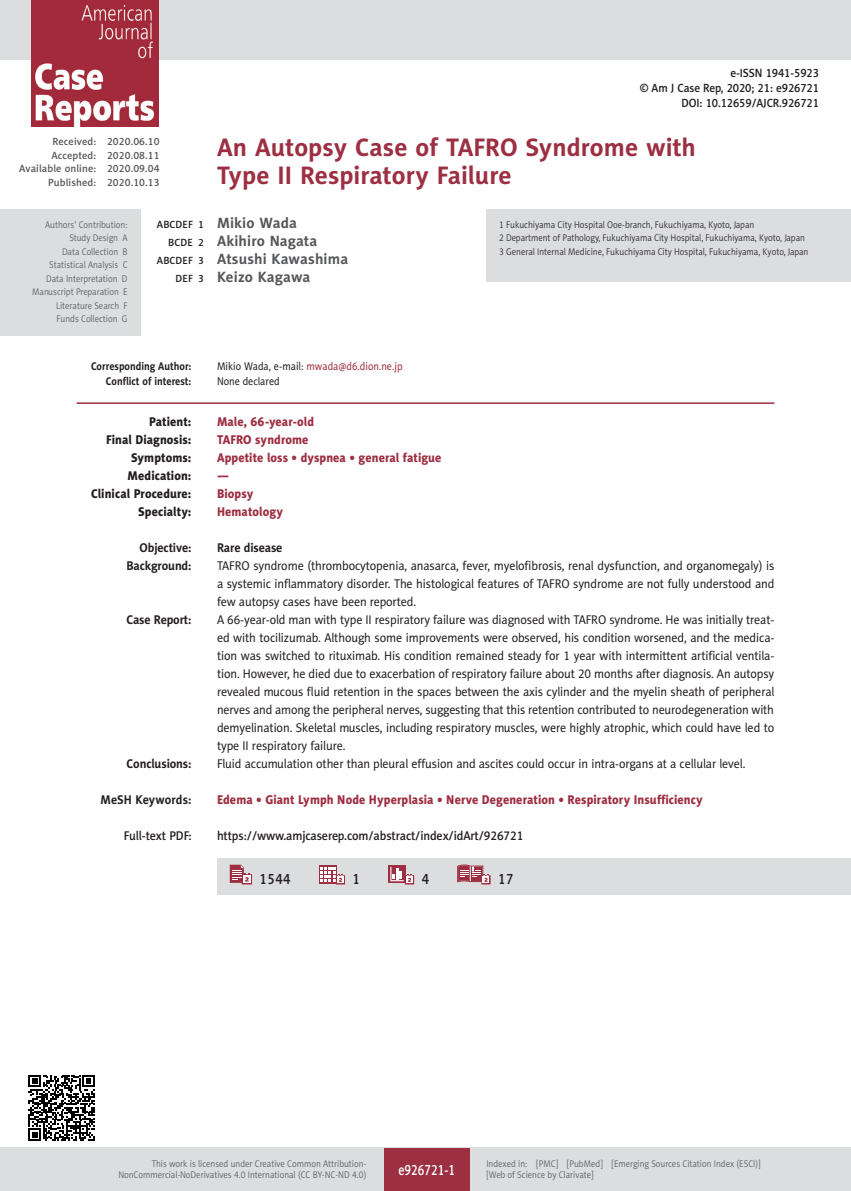
<style>
.page{position:relative;width:851px;height:1191px;background:#fff}
.page>*{position:absolute;margin:0;border:0;box-sizing:border-box;transform-origin:0 0}
.AJCR_Tytul{font:700 25.5px/28.5px "Naomi Sans EFN";color:#9d2f42}
.AJCR_Autorzy{font:700 15px "Naomi Sans EFN";letter-spacing:.01em;color:#57585a}
.AJCR_e-PAGINA{font:15px "Naomi Sans EFN Medium";color:#fff;scale:.8 1}
.AJCR_dane{font:15px "Naomi Sans EFN Medium";letter-spacing:.03em;color:#231f20;scale:.9 1}
.AJCR_Summary_body{font:12.75px/18px "Naomi Sans EFN";letter-spacing:-.01em;color:#231f20;text-align:justify;scale:.95 1}
.AJCR_keywords{font:12.75px "Naomi Sans EFN Heavy";letter-spacing:.005em;color:#9d2f42;scale:.95 1}
.AJCR_keywords-2{font:12.75px "Naomi Sans EFN Heavy";letter-spacing:.005em;color:#231f20;scale:.95 1}
.AJCR_full_text_pdf{font:12.75px "Naomi Sans EFN Medium";letter-spacing:-.01em;color:#231f20;scale:.95 1}
.AJCR_Summary_body-2{font:700 12.75px "Naomi Sans EFN";letter-spacing:-.01em;color:#231f20;scale:.95 1}
.AJCR_keywords-3{font:700 12.75px "Naomi Sans EFN";letter-spacing:.005em;color:#231f20;scale:.95 1}
.AJCR_full_text_pdf-2{font:12px "Naomi Sans EFN Medium";letter-spacing:-.01em;color:#231f20;scale:.95 1}
.AJCR_Adres{font:700 11.25px "Naomi Sans EFN";color:#231f20;scale:.9 1}
.AJCR_Adres-2{font:11.25px "Naomi Sans EFN";color:#9d2f42;scale:.9 1}
.AJCR_Adres-3{font:11.25px "Naomi Sans EFN";color:#231f20;scale:.9 1}
.t1{font:10.5px "Naomi Sans EFN Medium";letter-spacing:.01em;color:#57585a}
.t2{font:9.75px/11.2px "Naomi Sans EFN Light";color:#57585a;scale:.9 1}
.AJCR_Afiliacja{font:9.75px "Naomi Sans EFN Light";color:#231f20;scale:.9 1}
.s1{font-family:"Naomi Sans EFN Medium";font-weight:400;font-size:10.5px;color:#231f20}
.s2{color:#231f20}
</style>
<div class="page">
<div style="left:217px;top:858px;width:633px;height:36px;background:#dcdddf"></div>
<svg style="left:230px;top:864px;width:22px;height:20px"></svg>
<div style="left:319px;top:865px;width:17px;height:18px;background:#9d2f42"></div>
<svg style="left:320px;top:866px;width:25px;height:18px"></svg>
<div style="left:388px;top:865px;width:18px;height:18px;background:#9d2f42"></div>
<svg style="left:390px;top:867px;width:24px;height:17px"></svg>
<svg style="left:457px;top:864px;width:33px;height:20px"></svg>
<hr style="left:77px;top:402px;width:697px;height:2px;background:#9d2f42">
<div style="left:0;top:210px;width:140px;height:126px;background:#dcdddf"></div>
<div style="left:486px;top:210px;width:364px;height:72px;background:#dcdddf"></div>
<svg style="left:28px;top:1075px;width:67px;height:66px"></svg>
<div style="left:0;top:0;width:850px;height:60px;background:#dcdddf"></div>
<img style="left:32px;top:0;width:127px;height:127px">
<div style="left:0;top:1148px;width:850px;height:43px;background:#dcdddf"></div>
<div style="left:384px;top:1147px;width:85px;height:43px;background:#9d2f42"></div>
<p class="AJCR_full_text_pdf-2" style="left:730px;top:66px;width:95px">e-ISSN 1941-5923</p>
<p class="AJCR_full_text_pdf-2" style="left:639px;top:81px;width:190px">© Am J Case Rep, 2020; 21: e926721</p>
<p class="AJCR_full_text_pdf-2" style="left:681px;top:96px;width:146px">DOI: 10.12659/AJCR.926721</p>
<p class="AJCR_Tytul" style="left:217px;top:133px;width:480px">An Autopsy Case of TAFRO Syndrome with<br>Type II Respiratory Failure</p>
<p class="AJCR_Autorzy" style="left:157px;top:214px;width:141px"><span class="s1">ABCDEF 1</span> Mikio Wada</p>
<p class="AJCR_Autorzy" style="left:168px;top:232px;width:150px"><span class="s1">BCDE 2</span> Akihiro Nagata</p>
<p class="AJCR_Autorzy" style="left:157px;top:250px;width:193px"><span class="s1">ABCDEF 3</span> Atsushi Kawashima</p>
<p class="AJCR_Autorzy" style="left:176px;top:268px;width:136px"><span class="s1">DEF 3</span> Keizo Kagawa</p>
<p class="t1" style="left:52px;top:136px;width:109px">Received: 2020.06.10</p>
<p class="t1" style="left:51px;top:149px;width:110px">Accepted: 2020.08.11</p>
<p class="t1" style="left:19px;top:163px;width:142px">Available online: 2020.09.04</p>
<p class="t1" style="left:48px;top:176px;width:113px">Published: 2020.10.13</p>
<p class="t2" style="left:45px;top:219px;width:93px">Authors’ Contribution:</p>
<p class="t2" style="left:69px;top:232px;width:66px">Study Design A</p>
<p class="t2" style="left:62px;top:246px;width:74px">Data Collection B</p>
<p class="t2" style="left:49px;top:259px;width:89px">Statistical Analysis C</p>
<p class="t2" style="left:46px;top:273px;width:92px">Data Interpretation D</p>
<p class="t2" style="left:32px;top:286px;width:107px">Manuscript Preparation E</p>
<p class="t2" style="left:56px;top:300px;width:81px">Literature Search F</p>
<p class="t2" style="left:57px;top:313px;width:80px">Funds Collection G</p>
<p class="AJCR_Afiliacja" style="left:499px;top:219px;width:285px">1 Fukuchiyama City Hospital Ooe-branch, Fukuchiyama, Kyoto, Japan</p>
<p class="AJCR_Afiliacja" style="left:499px;top:232px;width:341px">2 Department of Pathology, Fukuchiyama City Hospital, Fukuchiyama, Kyoto, Japan</p>
<p class="AJCR_Afiliacja" style="left:499px;top:246px;width:345px">3 General Internal Medicine, Fukuchiyama City Hospital, Fukuchiyama, Kyoto, Japan</p>
<p class="AJCR_Adres" style="left:91px;top:359px;width:113px">Corresponding Author:</p>
<p class="AJCR_Adres-2" style="left:217px;top:359px;width:208px"><span class="s2">Mikio Wada, e-mail:</span> mwada@d6.dion.ne.jp</p>
<p class="AJCR_Adres" style="left:106px;top:375px;width:97px">Conflict of interest:</p>
<p class="AJCR_Adres-3" style="left:217px;top:375px;width:71px">None declared</p>
<p class="AJCR_keywords-2" style="left:149px;top:414px;width:46px">Patient:</p>
<p class="AJCR_keywords" style="left:217px;top:414px;width:104px">Male, 66-year-old</p>
<p class="AJCR_keywords-2" style="left:106px;top:432px;width:91px">Final Diagnosis:</p>
<p class="AJCR_keywords" style="left:217px;top:432px;width:98px">TAFRO syndrome</p>
<p class="AJCR_keywords-2" style="left:131px;top:450px;width:65px">Symptoms:</p>
<p class="AJCR_keywords" style="left:217px;top:450px;width:238px">Appetite loss • dyspnea • general fatigue</p>
<p class="AJCR_keywords-2" style="left:128px;top:468px;width:69px">Medication:</p>
<p class="AJCR_keywords" style="left:217px;top:468px;width:14px">—</p>
<p class="AJCR_keywords-2" style="left:91px;top:486px;width:107px">Clinical Procedure:</p>
<p class="AJCR_keywords" style="left:217px;top:486px;width:40px">Biopsy</p>
<p class="AJCR_keywords-2" style="left:138px;top:504px;width:58px">Specialty:</p>
<p class="AJCR_keywords" style="left:217px;top:504px;width:71px">Hematology</p>
<p class="AJCR_Summary_body-2" style="left:139px;top:540px;width:56px">Objective:</p>
<p class="AJCR_Summary_body-2" style="left:217px;top:540px;width:70px">Rare disease</p>
<p class="AJCR_Summary_body-2" style="left:126px;top:558px;width:70px">Background:</p>
<p class="AJCR_Summary_body" style="left:217px;top:557px;width:588px">TAFRO syndrome (thrombocytopenia, anasarca, fever, myelofibrosis, renal dysfunction, and organomegaly) is a systemic inflammatory disorder. The histological features of TAFRO syndrome are not fully understood and few autopsy cases have been reported.</p>
<p class="AJCR_Summary_body-2" style="left:126px;top:612px;width:70px">Case Report:</p>
<p class="AJCR_Summary_body" style="left:217px;top:611px;width:588px">A 66-year-old man with type II respiratory failure was diagnosed with TAFRO syndrome. He was initially treat&shy;ed with tocilizumab. Although some improvements were observed, his condition worsened, and the medica&shy;tion was switched to rituximab. His condition remained steady for 1 year with intermittent artificial ventila&shy;tion. However, he died due to exacerbation of respiratory failure about 20 months after diagnosis. An autopsy revealed mucous fluid retention in the spaces between the axis cylinder and the myelin sheath of peripheral nerves and among the peripheral nerves, suggesting that this retention contributed to neurodegeneration with demyelination. Skeletal muscles, including respiratory muscles, were highly atrophic, which could have led to type II respiratory failure.</p>
<p class="AJCR_Summary_body-2" style="left:127px;top:756px;width:70px">Conclusions:</p>
<p class="AJCR_Summary_body" style="left:217px;top:755px;width:557px">Fluid accumulation other than pleural effusion and ascites could occur in intra-organs at a cellular level.</p>
<p class="AJCR_keywords-3" style="left:100px;top:792px;width:97px">MeSH Keywords:</p>
<p class="AJCR_keywords" style="left:217px;top:792px;width:513px">Edema • Giant Lymph Node Hyperplasia • Nerve Degeneration • Respiratory Insufficiency</p>
<p class="AJCR_full_text_pdf" style="left:124px;top:828px;width:73px">Full-text PDF:</p>
<p class="AJCR_full_text_pdf" style="left:217px;top:828px;width:324px">https://www.amjcaserep.com/abstract/index/idArt/926721</p>
<p class="AJCR_dane" style="left:259px;top:870px;width:36px">1544</p>
<p class="AJCR_dane" style="left:352px;top:870px;width:10px">1</p>
<p class="AJCR_dane" style="left:421px;top:870px;width:10px">4</p>
<p class="AJCR_dane" style="left:498px;top:870px;width:19px">17</p>
<p class="t2" style="left:118px;top:1158px;width:277px;text-align:right">This work is licensed under Creative Common Attribution-<br>NonCommercial-NoDerivatives 4.0 International (CC BY-NC-ND 4.0)</p>
<p class="AJCR_e-PAGINA" style="left:398px;top:1160px;width:72px">e926721-1</p>
<p class="t2" style="left:486px;top:1158px;width:306px">Indexed in: [PMC] [PubMed] [Emerging Sources Citation Index (ESCI)] [Web of Science by Clarivate]</p>
</div>
